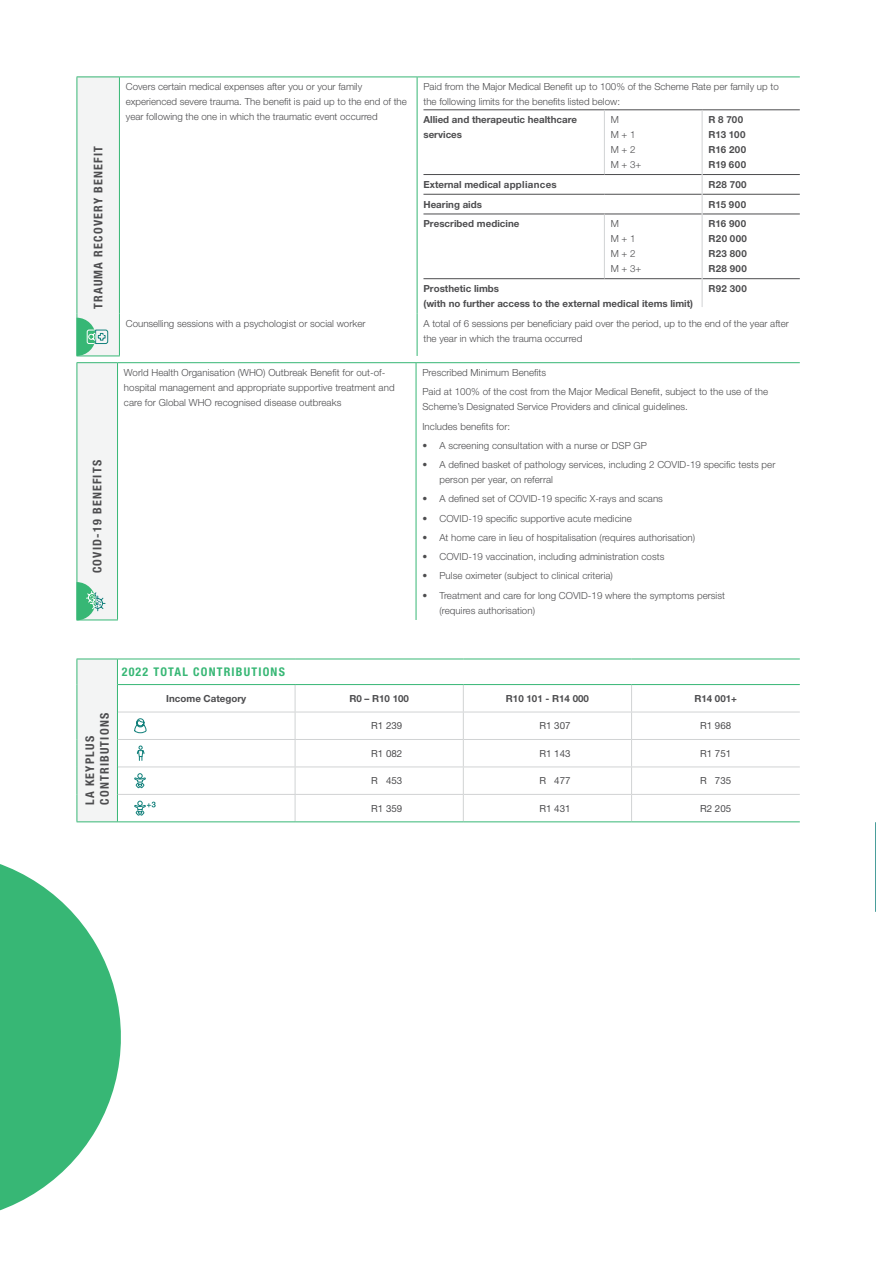
<style>
.page{position:relative;width:876px;height:1263px;background:#fff}
.page>*{position:absolute;margin:0;border:0;box-sizing:border-box;transform-origin:0 0}
.t1{font:700 condensed 12px/14.4px "Helvetica Neue LT Std";letter-spacing:.1em;color:#4d4d4f}
.t2{font:700 condensed 12px "Helvetica Neue LT Std";letter-spacing:.1em;color:#37b775}
.t3{font:300 9.75px/15px "Helvetica Neue LT Std";letter-spacing:.005em;color:#4d4d4f}
.t4{font:700 9.75px/15px "Helvetica Neue LT Std";color:#4d4d4f}
.t5{font:9.75px "Helvetica Neue LT Std";color:#4d4d4f}
</style>
<div class="page">
<div style="left:77px;top:77px;width:42px;height:279px;background:#f3f4f4"></div>
<hr style="left:119px;top:77px;width:298px;height:1px;background:#37b775">
<hr style="left:417px;top:77px;width:383px;height:1px;background:#37b775">
<hr style="left:417px;top:77px;width:1px;height:236px;background:#37b775">
<hr style="left:417px;top:313px;width:1px;height:43px;background:#37b775">
<hr style="left:77px;top:77px;width:42px;height:1px;background:#37b775">
<hr style="left:77px;top:77px;width:1px;height:236px;background:#37b775">
<hr style="left:119px;top:77px;width:1px;height:236px;background:#37b775">
<hr style="left:77px;top:313px;width:1px;height:43px;background:#37b775">
<hr style="left:119px;top:313px;width:1px;height:43px;background:#37b775">
<hr style="left:77px;top:356px;width:43px;height:1px;background:#37b775">
<hr style="left:423px;top:174px;width:181px;height:1px;background:#4d4d4f">
<hr style="left:604px;top:174px;width:98px;height:1px;background:#4d4d4f">
<hr style="left:702px;top:174px;width:98px;height:1px;background:#4d4d4f">
<hr style="left:423px;top:194px;width:181px;height:1px;background:#4d4d4f">
<hr style="left:604px;top:194px;width:98px;height:1px;background:#4d4d4f">
<hr style="left:702px;top:194px;width:98px;height:1px;background:#4d4d4f">
<hr style="left:423px;top:214px;width:181px;height:1px;background:#4d4d4f">
<hr style="left:604px;top:214px;width:98px;height:1px;background:#4d4d4f">
<hr style="left:702px;top:214px;width:98px;height:1px;background:#4d4d4f">
<hr style="left:423px;top:278px;width:181px;height:1px;background:#4d4d4f">
<hr style="left:604px;top:278px;width:98px;height:1px;background:#4d4d4f">
<hr style="left:702px;top:278px;width:98px;height:1px;background:#4d4d4f">
<hr style="left:423px;top:109px;width:181px;height:1px;background:#4d4d4f">
<hr style="left:604px;top:109px;width:98px;height:1px;background:#4d4d4f">
<hr style="left:702px;top:109px;width:98px;height:1px;background:#4d4d4f">
<hr style="left:604px;top:110px;width:1px;height:64px;background:#d1d3d4">
<hr style="left:702px;top:110px;width:1px;height:65px;background:#d1d3d4">
<hr style="left:604px;top:214px;width:1px;height:64px;background:#d1d3d4">
<hr style="left:702px;top:214px;width:1px;height:65px;background:#d1d3d4">
<svg style="left:702px;top:175px;width:1px;height:39px"></svg>
<svg style="left:702px;top:279px;width:1px;height:28px"></svg>
<div style="left:77px;top:363px;width:41px;height:257px;background:#f3f4f4"></div>
<hr style="left:77px;top:362px;width:41px;height:1px;background:#37b775">
<hr style="left:77px;top:363px;width:1px;height:257px;background:#37b775">
<hr style="left:118px;top:362px;width:298px;height:1px;background:#37b775">
<hr style="left:117px;top:363px;width:1px;height:257px;background:#37b775">
<hr style="left:416px;top:362px;width:384px;height:1px;background:#37b775">
<hr style="left:416px;top:363px;width:1px;height:257px;background:#37b775">
<hr style="left:77px;top:620px;width:41px;height:1px;background:#37b775">
<div style="left:77px;top:659px;width:40px;height:163px;background:#f3f4f4"></div>
<hr style="left:118px;top:739px;width:177px;height:1px;background:#d1d3d4">
<hr style="left:295px;top:739px;width:168px;height:1px;background:#d1d3d4">
<hr style="left:463px;top:739px;width:169px;height:1px;background:#d1d3d4">
<hr style="left:632px;top:739px;width:168px;height:1px;background:#d1d3d4">
<hr style="left:118px;top:766px;width:177px;height:1px;background:#d1d3d4">
<hr style="left:295px;top:766px;width:168px;height:1px;background:#d1d3d4">
<hr style="left:463px;top:766px;width:169px;height:1px;background:#d1d3d4">
<hr style="left:632px;top:766px;width:168px;height:1px;background:#d1d3d4">
<hr style="left:118px;top:794px;width:177px;height:1px;background:#d1d3d4">
<hr style="left:295px;top:794px;width:168px;height:1px;background:#d1d3d4">
<hr style="left:463px;top:794px;width:169px;height:1px;background:#d1d3d4">
<hr style="left:632px;top:794px;width:168px;height:1px;background:#d1d3d4">
<svg style="left:295px;top:685px;width:1px;height:136px"></svg>
<svg style="left:463px;top:685px;width:1px;height:136px"></svg>
<svg style="left:631px;top:685px;width:1px;height:136px"></svg>
<hr style="left:118px;top:712px;width:177px;height:1px;background:#d1d3d4">
<hr style="left:295px;top:712px;width:168px;height:1px;background:#d1d3d4">
<hr style="left:463px;top:712px;width:169px;height:1px;background:#d1d3d4">
<hr style="left:632px;top:712px;width:168px;height:1px;background:#d1d3d4">
<hr style="left:77px;top:659px;width:40px;height:1px;background:#37b775">
<svg style="left:77px;top:659px;width:1px;height:162px"></svg>
<hr style="left:117px;top:659px;width:178px;height:1px;background:#37b775">
<hr style="left:295px;top:659px;width:168px;height:1px;background:#37b775">
<hr style="left:463px;top:659px;width:169px;height:1px;background:#37b775">
<hr style="left:632px;top:659px;width:168px;height:1px;background:#37b775">
<hr style="left:118px;top:684px;width:177px;height:1px;background:#37b775">
<hr style="left:295px;top:684px;width:168px;height:1px;background:#37b775">
<hr style="left:463px;top:684px;width:169px;height:1px;background:#37b775">
<hr style="left:632px;top:684px;width:168px;height:1px;background:#37b775">
<svg style="left:117px;top:659px;width:1px;height:162px"></svg>
<hr style="left:77px;top:821px;width:40px;height:1px;background:#37b775">
<hr style="left:117px;top:821px;width:178px;height:1px;background:#37b775">
<hr style="left:295px;top:821px;width:168px;height:1px;background:#37b775">
<hr style="left:463px;top:821px;width:169px;height:1px;background:#37b775">
<hr style="left:632px;top:821px;width:168px;height:1px;background:#37b775">
<svg style="left:134px;top:718px;width:13px;height:43px"></svg>
<svg style="left:134px;top:773px;width:12px;height:15px"></svg>
<svg style="left:134px;top:801px;width:22px;height:15px"></svg>
<svg style="left:78px;top:318px;width:30px;height:38px"></svg>
<svg style="left:78px;top:582px;width:28px;height:38px"></svg>
<svg style="left:0;top:864px;width:121px;height:347px;fill:#37b775"></svg>
<svg style="left:875px;top:822px;width:1px;height:90px"></svg>
<p class="t1" style="left:91px;top:309px;width:165px;rotate:-90deg">TRAUMA RECOVERY BENEFIT</p>
<p class="t1" style="left:90px;top:573px;width:115px;rotate:-90deg">COVID-19 BENEFITS</p>
<p class="t3" style="left:126px;top:79px;width:283px">Covers certain medical expenses after you or your family experienced severe trauma. The benefit is paid up to the end of the year following the one in which the traumatic event occurred</p>
<p class="t3" style="left:423px;top:79px;width:357px">Paid from the Major Medical Benefit up to 100% of the Scheme Rate per family up to the following limits for the benefits listed below:</p>
<p class="t4" style="left:423px;top:112px;width:155px">Allied and therapeutic healthcare services</p>
<p class="t3" style="left:611px;top:112px;width:32px">M<br>M + 1<br>M + 2<br>M + 3+</p>
<p class="t4" style="left:708px;top:112px;width:39px">R 8 700<br>R13 100<br>R16 200<br>R19 600</p>
<p class="t4" style="left:423px;top:177px;width:135px">External medical appliances</p>
<p class="t4" style="left:708px;top:177px;width:40px">R28 700</p>
<p class="t4" style="left:423px;top:196px;width:60px">Hearing aids</p>
<p class="t4" style="left:708px;top:196px;width:39px">R15 900</p>
<p class="t4" style="left:423px;top:216px;width:97px">Prescribed medicine</p>
<p class="t3" style="left:611px;top:216px;width:32px">M<br>M + 1<br>M + 2<br>M + 3+</p>
<p class="t4" style="left:708px;top:216px;width:40px;text-align:justify">R16 900<br>R20 000<br>R23 800<br>R28 900</p>
<p class="t4" style="left:423px;top:281px;width:271px">Prosthetic limbs<br>(with no further access to the external medical items limit)</p>
<p class="t4" style="left:708px;top:281px;width:40px">R92 300</p>
<p class="t3" style="left:126px;top:315px;width:241px">Counselling sessions with a psychologist or social worker</p>
<p class="t3" style="left:423px;top:315px;width:367px">A total of 6 sessions per beneficiary paid over the period, up to the end of the year after the year in which the trauma occurred</p>
<p class="t3" style="left:124px;top:365px;width:272px">World Health Organisation (WHO) Outbreak Benefit for out-of&shy;hospital management and appropriate supportive treatment and care for Global WHO recognised disease outbreaks</p>
<p class="t3" style="left:422px;top:363px;width:347px;line-height:19.2px">Prescribed Minimum Benefits<br>Paid at 100% of the cost from the Major Medical Benefit, subject to the use of the</p>
<p class="t3" style="left:422px;top:397px;width:267px;line-height:19.2px">Scheme’s Designated Service Providers and clinical guidelines.<br>Includes benefits for:</p>
<p class="t3" style="left:422px;top:438px;width:226px">• A screening consultation with a nurse or DSP GP</p>
<p class="t3" style="left:439px;top:457px;width:337px;text-indent:-17px">• A defined basket of pathology services, including 2 COVID-19 specific tests per person per year, on referral</p>
<p class="t3" style="left:422px;top:491px;width:242px">• A defined set of COVID-19 specific X-rays and scans</p>
<p class="t3" style="left:422px;top:510px;width:211px">• COVID-19 specific supportive acute medicine</p>
<p class="t3" style="left:422px;top:530px;width:274px">• At home care in lieu of hospitalisation (requires authorisation)</p>
<p class="t3" style="left:422px;top:549px;width:243px">• COVID-19 vaccination, including administration costs</p>
<p class="t3" style="left:422px;top:568px;width:192px">• Pulse oximeter (subject to clinical criteria)</p>
<p class="t3" style="left:439px;top:587px;width:287px;text-indent:-17px">• Treatment and care for long COVID-19 where the symptoms persist (requires authorisation)</p>
<p class="t1" style="left:83px;top:805px;width:93px;rotate:-90deg">LA KEYPLUS<br>CONTRIBUTIONS</p>
<p class="t2" style="left:122px;top:664px;width:165px">2022 TOTAL CONTRIBUTIONS</p>
<p class="t4" style="left:166px;top:691px;width:81px">Income Category</p>
<p class="t4" style="left:349px;top:691px;width:61px">R0 – R10 100</p>
<p class="t4" style="left:506px;top:691px;width:85px">R10 101 - R14 000</p>
<p class="t4" style="left:694px;top:691px;width:44px">R14 001+</p>
<p class="t5" style="left:371px;top:720px;width:33px">R1 239</p>
<p class="t5" style="left:539px;top:720px;width:33px">R1 307</p>
<p class="t5" style="left:700px;top:720px;width:33px">R1 968</p>
<p class="t5" style="left:371px;top:747px;width:33px">R1 082</p>
<p class="t5" style="left:539px;top:747px;width:33px">R1 143</p>
<p class="t5" style="left:700px;top:747px;width:33px">R1 751</p>
<p class="t5" style="left:371px;top:775px;width:33px">R 453</p>
<p class="t5" style="left:539px;top:775px;width:33px">R 477</p>
<p class="t5" style="left:700px;top:775px;width:33px">R 735</p>
<p class="t5" style="left:371px;top:802px;width:33px">R1 359</p>
<p class="t5" style="left:539px;top:802px;width:33px">R1 431</p>
<p class="t5" style="left:700px;top:802px;width:33px">R2 205</p>
</div>
